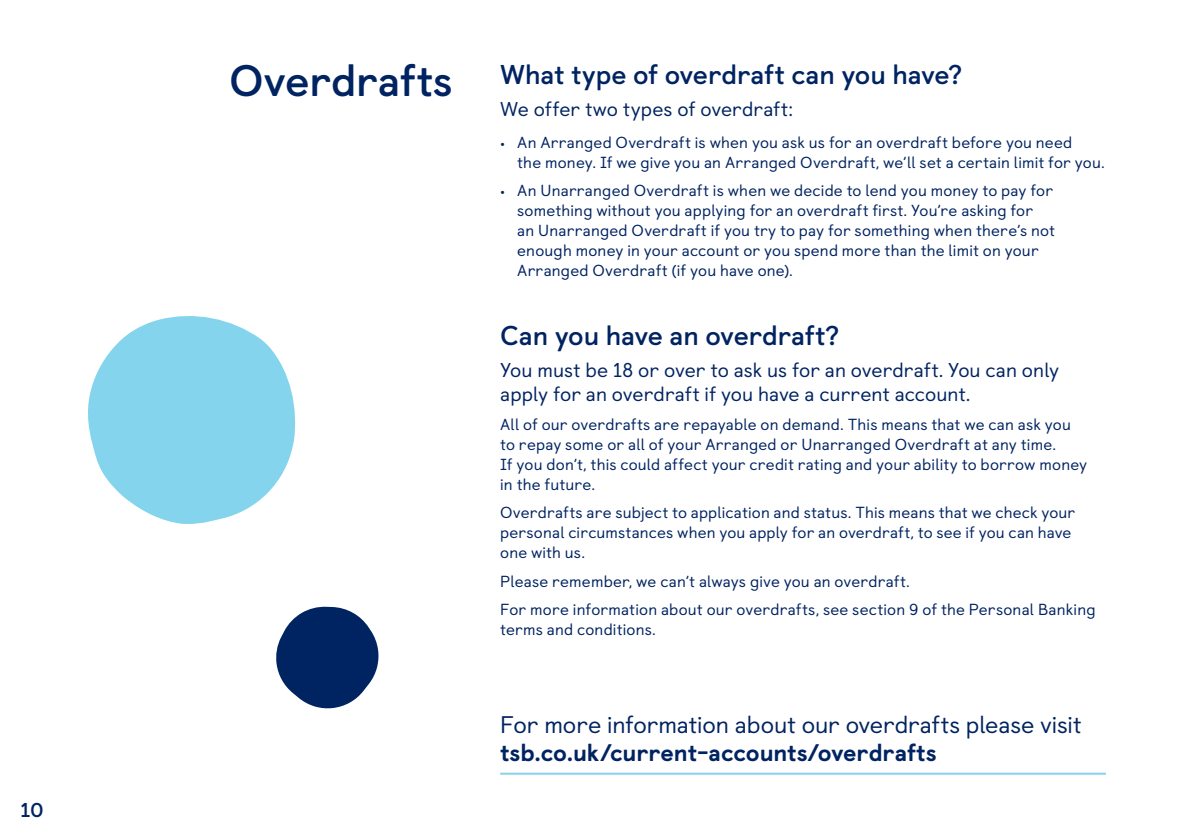
<style>
.page{position:relative;width:1191px;height:840px;background:#fff}
.page>*{position:absolute;margin:0;border:0;box-sizing:border-box;transform-origin:0 0}
.t1{font:700 44px "TSB Castledown";color:#002361}
.Body{font:700 27.2px "TSB Castledown";letter-spacing:-.005em;color:#002361}
.t2{font:24px/28px "TSB Castledown";letter-spacing:-.005em;color:#002361}
.Body-2{font:20px/24px "TSB Castledown";letter-spacing:.005em;color:#002361}
.t3{font:700 20px "TSB Castledown";color:#002361}
.Body-3{font:16px/20px "TSB Castledown";letter-spacing:.01em;color:#002361}
.s1{font-weight:800}
</style>
<div class="page">
<hr style="left:500px;top:772px;width:606px;height:2px;background:#83d4ec">
<svg style="left:88px;top:316px;width:208px;height:207px;fill:#83d4ec"></svg>
<svg style="left:276px;top:606px;width:103px;height:102px"></svg>
<p class="t3" style="left:20px;top:797px;width:25px">10</p>
<p class="t1" style="left:229px;top:53px;width:225px">Overdrafts</p>
<p class="Body" style="left:500px;top:58px;width:463px">What type of overdraft can you have?</p>
<p class="Body-2" style="left:500px;top:97px;width:294px">We offer two types of overdraft:</p>
<p class="Body-3" style="left:517px;top:132px;width:589px;text-indent:-17px">• An Arranged Overdraft is when you ask us for an overdraft before you need<br>the money. If we give you an Arranged Overdraft, we’ll set a certain limit for you.</p>
<p class="Body-3" style="left:517px;top:181px;width:539px;text-indent:-17px">• An Unarranged Overdraft is when we decide to lend you money to pay for something without you applying for an overdraft first. You’re asking for<br>an Unarranged Overdraft if you try to pay for something when there’s not enough money in your account or you spend more than the limit on your Arranged Overdraft (if you have one).</p>
<p class="Body" style="left:500px;top:318px;width:341px">Can you have an overdraft?</p>
<p class="Body-2" style="left:500px;top:358px;width:560px">You must be 18 or over to ask us for an overdraft. You can only apply for an overdraft if you have a current account.</p>
<p class="Body-3" style="left:500px;top:414px;width:588px">All of our overdrafts are repayable on demand. This means that we can ask you to repay some or all of your Arranged or Unarranged Overdraft at any time.<br>If you don’t, this could affect your credit rating and your ability to borrow money in the future.</p>
<p class="Body-3" style="left:500px;top:502px;width:576px">Overdrafts are subject to application and status. This means that we check your personal circumstances when you apply for an overdraft, to see if you can have one with us.</p>
<p class="Body-3" style="left:500px;top:571px;width:411px">Please remember, we can’t always give you an overdraft.</p>
<p class="Body-3" style="left:500px;top:599px;width:597px">For more information about our overdrafts, see section 9 of the Personal Banking terms and conditions.</p>
<p class="t2" style="left:500px;top:710px;width:583px">For more information about our overdrafts please visit <span class="s1">tsb.co.uk/current-accounts/overdrafts</span></p>
</div>
